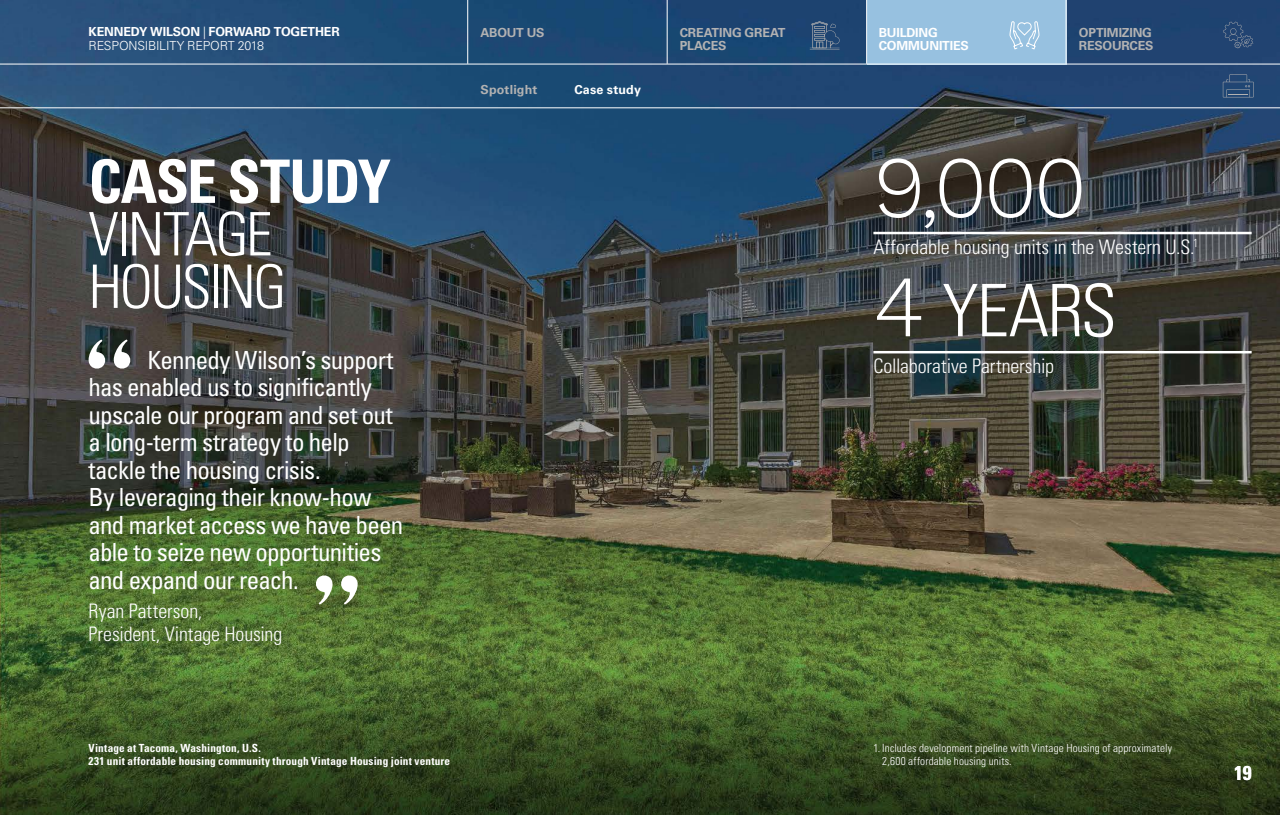
<style>
.page{position:relative;width:1280px;height:815px;background:#fff}
.page>*{position:absolute;margin:0;border:0;box-sizing:border-box;transform-origin:0 0}
.t1{font:300 87.5px "Work Sans";color:#fff}
.t2{font:300 condensed 72.5px "Univers LT Std";letter-spacing:-.025em;color:#fff}
.t3{font:300 condensed 60px/52.5px "Univers LT Std";letter-spacing:-.045em;color:#fff}
.t4{font:700 condensed 60px "Univers LT Std";letter-spacing:-.025em;color:#fff}
.t5{font:condensed 25px/27.5px "Univers LT Std";letter-spacing:-.03em;color:#fff}
.t6{font:300 condensed 20px/22.5px "Univers LT Std";letter-spacing:-.005em;color:#fff}
.t7{font:700 condensed 20px "Univers LT Std";color:#fff}
.t8{font:700 12.5px/13.8px "Univers LT Std";letter-spacing:-.015em;color:#fff}
.t9{font:700 12.5px/13.8px "Univers LT Std";letter-spacing:-.015em;color:#b3b2b2}
.t10{font:700 12.5px "Univers LT Std";letter-spacing:.015em;color:#fff}
.t11{font:700 12.5px "Univers LT Std";letter-spacing:.01em;color:#b3b2b2}
.t12{font:700 condensed 11.25px/13.8px "Univers LT Std";letter-spacing:.015em;color:#fff}
.t13{font:300 condensed 11.25px/13.8px "Univers LT Std";letter-spacing:.01em;color:#fff}
.s1{font-weight:300}
.s2{font-family:"Work Sans";font-stretch:normal;font-size:87.5px}
</style>
<div class="page">
<img style="left:0;top:0;width:1280px;height:815px">
<hr style="left:873px;top:232px;width:379px;height:2px;background:#fff">
<hr style="left:873px;top:351px;width:379px;height:2px;background:#fff">
<svg style="left:86px;top:339px;width:45px;height:30px"></svg>
<svg style="left:315px;top:575px;width:45px;height:30px"></svg>
<svg style="left:1223px;top:74px;width:31px;height:23px"></svg>
<div style="left:867px;top:0;width:199px;height:64px;background:#97c1e0"></div>
<hr style="left:0;top:108px;width:1280px;height:1px;background:#fff">
<hr style="left:667px;top:0;width:1px;height:64px;background:#fff">
<hr style="left:467px;top:0;width:1px;height:64px;background:#fff">
<hr style="left:866px;top:0;width:1px;height:64px;background:#fff">
<hr style="left:1066px;top:0;width:1px;height:64px;background:#fff">
<hr style="left:0;top:64px;width:1280px;height:1px;background:#fff">
<svg style="left:1010px;top:21px;width:29px;height:28px"></svg>
<svg style="left:1223px;top:22px;width:30px;height:26px"></svg>
<svg style="left:810px;top:21px;width:30px;height:29px"></svg>
<p class="t8" style="left:89px;top:25px;width:253px">KENNEDY WILSON <span class="s1">|</span> FORWARD TOGETHER<br><span class="s1">RESPONSIBILITY REPORT 2018</span></p>
<h3 class="t4" style="left:89px;top:145px;width:304px">CASE STUDY</h3>
<h3 class="t3" style="left:89px;top:208px;width:200px">VINTAGE<br>HOUSING</h3>
<p class="t5" style="left:89px;top:346px;width:316px;text-indent:59px">Kennedy Wilson’s support has enabled us to significantly upscale our program and set out a long-term strategy to help tackle the housing crisis.<br>By leveraging their know-how and market access we have been able to seize new opportunities and expand our reach.</p>
<p class="t6" style="left:89px;top:600px;width:195px">Ryan Patterson,<br>President, Vintage Housing</p>
<p class="t9" style="left:481px;top:25px;width:66px">ABOUT US</p>
<p class="t9" style="left:680px;top:25px;width:107px">CREATING GREAT<br>PLACES</p>
<p class="t10" style="left:574px;top:83px;width:68px">Case study</p>
<p class="t11" style="left:481px;top:83px;width:58px">Spotlight</p>
<p class="t12" style="left:89px;top:741px;width:363px">Vintage at Tacoma, Washington, U.S.<br>231 unit affordable housing community through Vintage Housing joint venture</p>
<p class="t8" style="left:879px;top:25px;width:92px">BUILDING<br>COMMUNITIES</p>
<p class="t9" style="left:1079px;top:25px;width:76px">OPTIMIZING<br>RESOURCES</p>
<h1 class="t1" style="left:873px;top:136px;width:215px">9,000</h1>
<p class="t6" style="left:873px;top:235px;width:326px">Affordable housing units in the Western U.S.<sup>1</sup></p>
<h2 class="t2" style="left:873px;top:267px;width:245px"><span class="s2">4</span> YEARS</h2>
<p class="t6" style="left:873px;top:355px;width:182px">Collaborative Partnership</p>
<p class="t13" style="left:882px;top:741px;width:291px;text-indent:-9px">1. Includes development pipeline with Vintage Housing of approximately<br>2,600 affordable housing units.</p>
<p class="t7" style="left:1234px;top:760px;width:19px">19</p>
</div>
